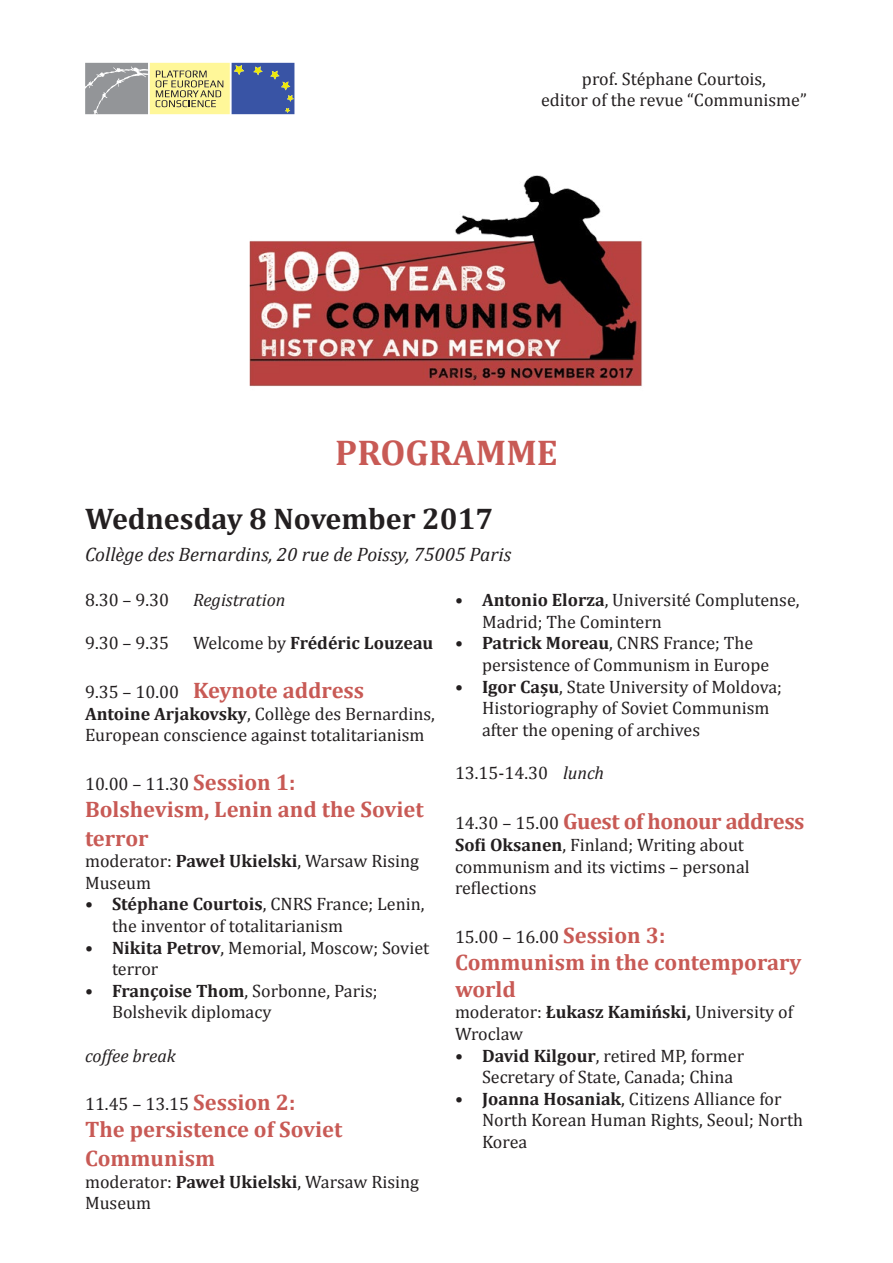
<style>
.page{position:relative;width:893px;height:1263px;background:#fff}
.page>*{position:absolute;margin:0;border:0;box-sizing:border-box;transform-origin:0 0}
.t1{font:700 36px "Cambria";color:#c85a55}
.t2{font:700 30px "Cambria";color:#231f20}
.t3{font:700 22.5px/28.8px "Cambria";color:#c85a55}
.t4{font:700 22.5px "Cambria";letter-spacing:-.02em;color:#c85a55}
.t5{font:italic 19.5px "Cambria";color:#231f20}
.t6{font:18px/21.6px "Cambria";color:#231f20}
.t7{font:700 18px "Cambria";color:#231f20}
.t8{font:italic 18px "Cambria";color:#231f20}
.s1{font-weight:400}
.s2{font-weight:400;font-size:18px;color:#231f20}
.s3{font-weight:700}
.s4{font-weight:700;font-size:22.5px;color:#c85a55}
.s5{font-style:italic}
</style>
<div class="page">
<svg style="left:85px;top:63px;width:209px;height:51px;background:#9da298"></svg>
<img style="left:249px;top:175px;width:393px;height:211px">
<p class="t6" style="left:541px;top:67px;width:267px;text-align:center">prof. Stéphane Courtois,<br>editor of the revue “Communisme”</p>
<h1 class="t1" style="left:335px;top:431px;width:224px">PROGRAMME</h1>
<h2 class="t2" style="left:85px;top:501px;width:410px">Wednesday 8 November 2017</h2>
<p class="t5" style="left:85px;top:542px;width:428px">Collège des Bernardins, 20 rue de Poissy, 75005 Paris</p>
<p class="t6" style="left:85px;top:589px;width:86px">8.30 – 9.30</p>
<p class="t8" style="left:193px;top:589px;width:94px">Registration</p>
<p class="t6" style="left:85px;top:632px;width:86px">9.30 – 9.35</p>
<p class="t7" style="left:193px;top:632px;width:242px"><span class="s1">Welcome by</span> Frédéric Louzeau</p>
<p class="t3" style="left:85px;top:675px;width:281px"><span class="s2">9.35 – 10.00</span> Keynote address</p>
<p class="t6" style="left:85px;top:702px;width:351px"><span class="s3">Antoine Arjakovsky</span>, Collège des Bernardins,<br>European conscience against totalitarianism</p>
<p class="t6" style="left:85px;top:772px;width:212px">10.00 – 11.30 <span class="s4">Session 1:</span></p>
<p class="t3" style="left:85px;top:794px;width:340px">Bolshevism, Lenin and the Soviet terror</p>
<p class="t6" style="left:85px;top:850px;width:336px">moderator: <span class="s3">Paweł Ukielski</span>, Warsaw Rising<br>Museum</p>
<p class="t6" style="left:112px;top:893px;width:314px;text-indent:-27px"><span class="s3">• Stéphane Courtois</span>, CNRS France; Lenin, the inventor of totalitarianism</p>
<p class="t6" style="left:112px;top:936px;width:319px;text-indent:-27px"><span class="s3">• Nikita Petrov</span>, Memorial, Moscow; Soviet terror</p>
<p class="t6" style="left:112px;top:979px;width:267px;text-indent:-27px"><span class="s3">• Françoise Thom</span>, Sorbonne, Paris;<br>Bolshevik diplomacy</p>
<p class="t8" style="left:85px;top:1044px;width:92px">coffee break</p>
<p class="t6" style="left:85px;top:1093px;width:212px">11.45 – 13.15 <span class="s4">Session 2:</span></p>
<p class="t3" style="left:85px;top:1114px;width:259px">The persistence of Soviet<br>Communism</p>
<p class="t6" style="left:85px;top:1170px;width:336px">moderator: <span class="s3">Paweł Ukielski</span>, Warsaw Rising<br>Museum</p>
<p class="t6" style="left:482px;top:589px;width:319px;text-indent:-27px"><span class="s3">• Antonio Elorza</span>, Université Complutense,<br>Madrid; The Comintern</p>
<p class="t6" style="left:482px;top:632px;width:289px;text-indent:-27px"><span class="s3">• Patrick Moreau</span>, CNRS France; The persistence of Communism in Europe</p>
<p class="t6" style="left:482px;top:675px;width:302px;text-indent:-27px"><span class="s3">• Igor Cașu</span>, State University of Moldova;<br>Historiography of Soviet Communism after the opening of archives</p>
<p class="t6" style="left:455px;top:762px;width:151px">13.15-14.30 <span class="s5">lunch</span></p>
<p class="t4" style="left:455px;top:808px;width:351px"><span class="s2">14.30 – 15.00</span> Guest of honour address</p>
<p class="t6" style="left:455px;top:834px;width:296px"><span class="s3">Sofi Oksanen</span>, Finland; Writing about communism and its victims – personal reflections</p>
<p class="t6" style="left:455px;top:925px;width:212px">15.00 – 16.00 <span class="s4">Session 3:</span></p>
<p class="t3" style="left:455px;top:948px;width:348px;line-height:27px">Communism in the contemporary world</p>
<p class="t6" style="left:455px;top:1001px;width:340px">moderator: <span class="s3">Łukasz Kamiński,</span> University of<br>Wroclaw</p>
<p class="t6" style="left:482px;top:1044px;width:264px;text-indent:-27px"><span class="s3">• David Kilgour</span>, retired MP, former<br>Secretary of State, Canada; China</p>
<p class="t6" style="left:482px;top:1087px;width:323px;text-indent:-27px"><span class="s3">• Joanna Hosaniak</span>, Citizens Alliance for<br>North Korean Human Rights, Seoul; North<br>Korea</p>
</div>
